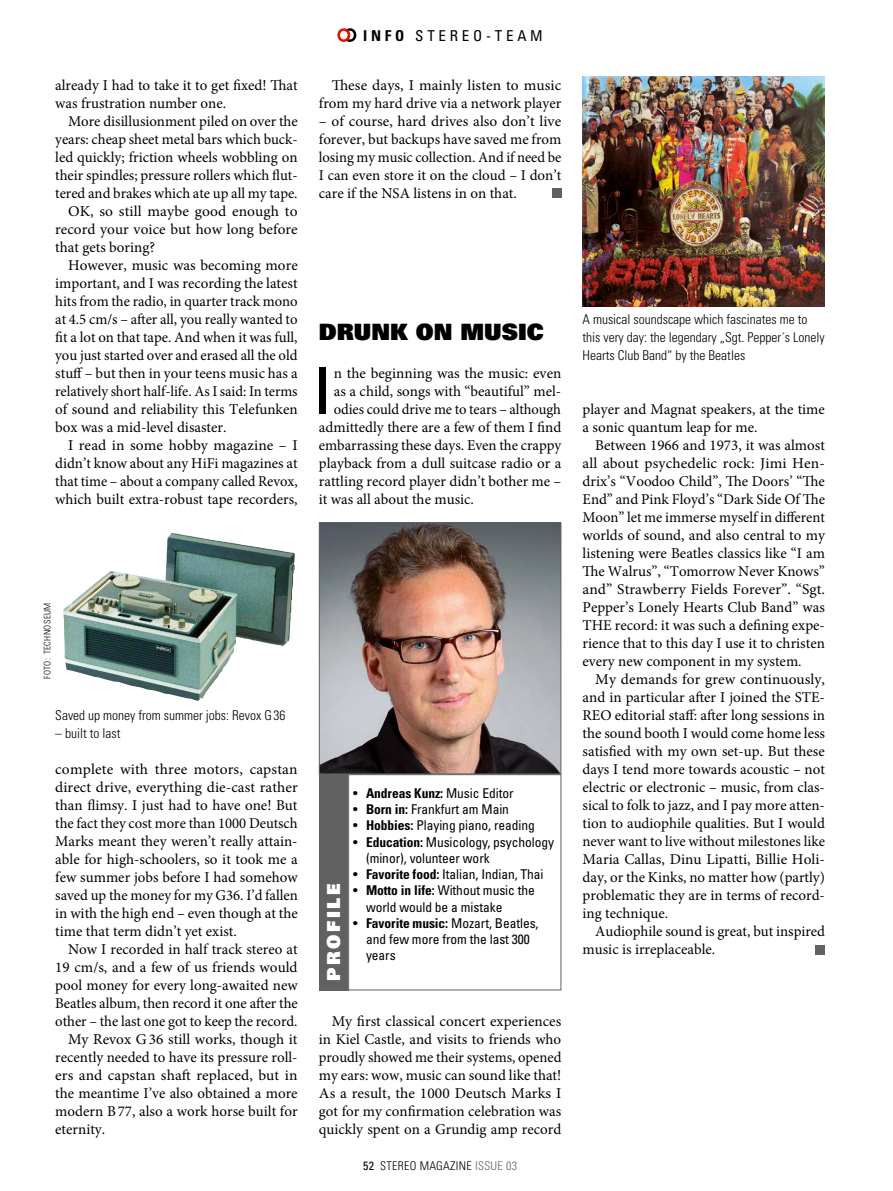
<style>
.page{position:relative;width:893px;height:1191px;background:#fff}
.page>*{position:absolute;margin:0;border:0;box-sizing:border-box;transform-origin:0 0}
.t1{font:64.8px "Univers LT Std";color:#000}
.t2{font:22.5px "Univers LT Std X Black";color:#000}
.t3{font:18px "Univers LT Std X Black";letter-spacing:.15em;color:#fff}
.t4{font:15px/18px "Minion Pro";color:#000;text-align:justify}
.t5{font:condensed 15px "Univers LT Std";letter-spacing:.25em;color:#000}
.t6{font:condensed 13.5px/16.2px "Univers LT Std";letter-spacing:-.005em;color:#000}
.t7{font:300 condensed 13.5px/18px "Univers LT Std";color:#000}
.t8{font:300 condensed 12px "Univers LT Std";letter-spacing:.025em;color:#000}
.t9{font:300 condensed 9px "Univers LT Std";letter-spacing:.035em;color:#000}
.s1{font-weight:700}
.s2{font-weight:400}
.s3{color:#616161}
</style>
<div class="page">
<svg style="left:337px;top:28px;width:19px;height:14px"></svg>
<img style="left:63px;top:533px;width:232px;height:168px">
<div style="left:552px;top:189px;width:9px;height:9px;background:#616161"></div>
<div style="left:319px;top:774px;width:30px;height:216px;background:#616161"></div>
<div style="left:348px;top:774px;width:213px;height:216px;border:1px solid #616161"></div>
<img style="left:321px;top:524px;width:238px;height:248px">
<div style="left:319px;top:522px;width:242px;height:252px;border:1px solid #616161"></div>
<div style="left:815px;top:945px;width:10px;height:9px;background:#616161"></div>
<img style="left:583px;top:77px;width:242px;height:229px">
<p class="t4" style="left:55px;top:76px;width:244px">already I had to take it to get fixed! That was frustration number one.</p>
<p class="t4" style="left:68px;top:112px;width:231px">More disillusionment piled on over the</p>
<p class="t4" style="left:55px;top:130px;width:244px">years: cheap sheet metal bars which buck-</p>
<p class="t4" style="left:55px;top:148px;width:244px">led quickly; friction wheels wobbling on</p>
<p class="t4" style="left:55px;top:166px;width:244px">their spindles; pressure rollers which flut-</p>
<p class="t4" style="left:55px;top:184px;width:244px">tered and brakes which ate up all my tape.</p>
<p class="t4" style="left:68px;top:202px;width:231px">OK, so still maybe good enough to</p>
<p class="t4" style="left:55px;top:220px;width:244px">record your voice but how long before</p>
<p class="t4" style="left:55px;top:238px;width:101px">that gets boring?</p>
<p class="t4" style="left:68px;top:256px;width:231px">However, music was becoming more</p>
<p class="t4" style="left:55px;top:274px;width:244px">important, and I was recording the latest</p>
<p class="t4" style="left:55px;top:292px;width:244px">hits from the radio, in quarter track mono</p>
<p class="t4" style="left:55px;top:310px;width:244px">at 4.5 cm/s – after all, you really wanted to</p>
<p class="t4" style="left:55px;top:328px;width:244px">fit a lot on that tape. And when it was full,</p>
<p class="t4" style="left:55px;top:346px;width:244px">you just started over and erased all the old</p>
<p class="t4" style="left:55px;top:364px;width:244px">stuff – but then in your teens music has a</p>
<p class="t4" style="left:55px;top:382px;width:244px">relatively short half-life. As I said: In terms</p>
<p class="t4" style="left:55px;top:400px;width:244px">of sound and reliability this Telefunken</p>
<p class="t4" style="left:55px;top:418px;width:173px">box was a mid-level disaster.</p>
<p class="t4" style="left:68px;top:436px;width:231px">I read in some hobby magazine – I</p>
<p class="t4" style="left:55px;top:454px;width:244px">didn’t know about any HiFi magazines at</p>
<p class="t4" style="left:55px;top:472px;width:244px">that time – about a company called Revox,</p>
<p class="t4" style="left:55px;top:490px;width:244px">which built extra-robust tape recorders,</p>
<p class="t5" style="left:363px;top:26px;width:181px"><span class="s1">INFO</span> STEREO-TEAM</p>
<p class="t4" style="left:319px;top:76px;width:244px;text-align:right">These days, I mainly listen to music from my hard drive via a network player</p>
<p class="t4" style="left:319px;top:112px;width:244px">– of course, hard drives also don’t live forever, but backups have saved me from losing my music collection. And if need be I can even store it on the cloud – I don’t care if the NSA listens in on that.</p>
<h2 class="t2" style="left:319px;top:317px;width:226px">DRUNK ON MUSIC</h2>
<h1 class="t1" style="left:313px;top:353px;width:20px">I</h1>
<p class="t4" style="left:334px;top:364px;width:229px">n the beginning was the music: even</p>
<p class="t4" style="left:334px;top:382px;width:229px">as a child, songs with “beautiful” mel-</p>
<p class="t4" style="left:334px;top:400px;width:229px">odies could drive me to tears – although</p>
<p class="t4" style="left:319px;top:418px;width:244px">admittedly there are a few of them I find</p>
<p class="t4" style="left:319px;top:436px;width:244px">embarrassing these days. Even the crappy</p>
<p class="t4" style="left:319px;top:454px;width:244px">playback from a dull suitcase radio or a</p>
<p class="t4" style="left:319px;top:472px;width:244px">rattling record player didn’t bother me –</p>
<p class="t4" style="left:319px;top:490px;width:157px">it was all about the music.</p>
<p class="t9" style="left:42px;top:679px;width:78px;rotate:-90deg">FOTO: TECHNOSEUM</p>
<p class="t7" style="left:55px;top:706px;width:232px">Saved up money from summer jobs: Revox G36</p>
<p class="t7" style="left:55px;top:724px;width:67px">– built to last</p>
<p class="t4" style="left:55px;top:760px;width:244px">complete with three motors, capstan direct drive, everything die-cast rather than flimsy. I just had to have one! But the fact they cost more than 1000 Deutsch Marks meant they weren’t really attain&shy;able for high-schoolers, so it took me a few summer jobs before I had somehow saved up the money for my G36. I’d fallen in with the high end – even though at the time that term didn’t yet exist.</p>
<p class="t4" style="left:68px;top:940px;width:231px">Now I recorded in half track stereo at</p>
<p class="t4" style="left:55px;top:958px;width:244px">19 cm/s, and a few of us friends would</p>
<p class="t4" style="left:55px;top:976px;width:244px">pool money for every long-awaited new</p>
<p class="t4" style="left:55px;top:994px;width:244px">Beatles album, then record it one after the</p>
<p class="t4" style="left:55px;top:1012px;width:244px">other – the last one got to keep the record.</p>
<p class="t4" style="left:68px;top:1030px;width:231px">My Revox G36 still works, though it</p>
<p class="t4" style="left:55px;top:1048px;width:244px">recently needed to have its pressure roll-</p>
<p class="t4" style="left:55px;top:1066px;width:244px">ers and capstan shaft replaced, but in</p>
<p class="t4" style="left:55px;top:1084px;width:244px">the meantime I’ve also obtained a more</p>
<p class="t4" style="left:55px;top:1102px;width:244px">modern B77, also a work horse built for</p>
<p class="t4" style="left:55px;top:1120px;width:51px">eternity.</p>
<p class="t3" style="left:322px;top:981px;width:99px;rotate:-90deg">PROFILE</p>
<p class="t6" style="left:353px;top:785px;width:162px">• <span class="s1">Andreas Kunz:</span> Music Editor</p>
<p class="t6" style="left:353px;top:801px;width:157px">• <span class="s1">Born in:</span> Frankfurt am Main</p>
<p class="t6" style="left:353px;top:817px;width:183px">• <span class="s1">Hobbies:</span> Playing piano, reading</p>
<p class="t6" style="left:366px;top:833px;width:190px;text-indent:-13px">• <span class="s1">Education:</span> Musicology, psychology (minor), volunteer work</p>
<p class="t6" style="left:353px;top:866px;width:192px">• <span class="s1">Favorite food:</span> Italian, Indian, Thai</p>
<p class="t6" style="left:366px;top:882px;width:170px;text-indent:-13px">• <span class="s1">Motto in life:</span> Without music the world would be a mistake</p>
<p class="t6" style="left:366px;top:914px;width:174px;text-indent:-13px">• <span class="s1">Favorite music:</span> Mozart, Beatles, and few more from the last 300 years</p>
<p class="t4" style="left:319px;top:1012px;width:244px;text-indent:13px">My first classical concert experiences in Kiel Castle, and visits to friends who proudly showed me their systems, opened my ears: wow, music can sound like that!<br>As a result, the 1000 Deutsch Marks I got for my confirmation celebration was quickly spent on a Grundig amp record</p>
<p class="t8" style="left:363px;top:1158px;width:156px"><span class="s2">52</span> STEREO MAGAZINE <span class="s3">ISSUE 03</span></p>
<p class="t7" style="left:583px;top:310px;width:244px">A musical soundscape which fascinates me to this very day: the legendary „Sgt. Pepper´s Lonely<br>Hearts Club Band“ by the Beatles</p>
<p class="t4" style="left:583px;top:400px;width:244px">player and Magnat speakers, at the time a sonic quantum leap for me.</p>
<p class="t4" style="left:583px;top:436px;width:244px;text-indent:13px">Between 1966 and 1973, it was almost all about psychedelic rock: Jimi Hen&shy;drix’s “Voodoo Child”, The Doors’ “The End” and Pink Floyd’s “Dark Side Of The Moon” let me immerse myself in different worlds of sound, and also central to my listening were Beatles classics like “I am The Walrus”, “Tomorrow Never Knows” and” Strawberry Fields Forever”. “Sgt.<br>Pepper’s Lonely Hearts Club Band” was THE record: it was such a defining expe&shy;rience that to this day I use it to christen every new component in my system.</p>
<p class="t4" style="left:583px;top:670px;width:244px;text-indent:13px">My demands for grew continuously, and in particular after I joined the STE-REO editorial staff: after long sessions in the sound booth I would come home less satisfied with my own set-up. But these days I tend more towards acoustic – not electric or electronic – music, from clas&shy;sical to folk to jazz, and I pay more atten&shy;tion to audiophile qualities. But I would never want to live without milestones like Maria Callas, Dinu Lipatti, Billie Holi&shy;day, or the Kinks, no matter how (partly) problematic they are in terms of record&shy;ing technique.</p>
<p class="t4" style="left:583px;top:922px;width:244px;text-indent:13px">Audiophile sound is great, but inspired music is irreplaceable.</p>
</div>
